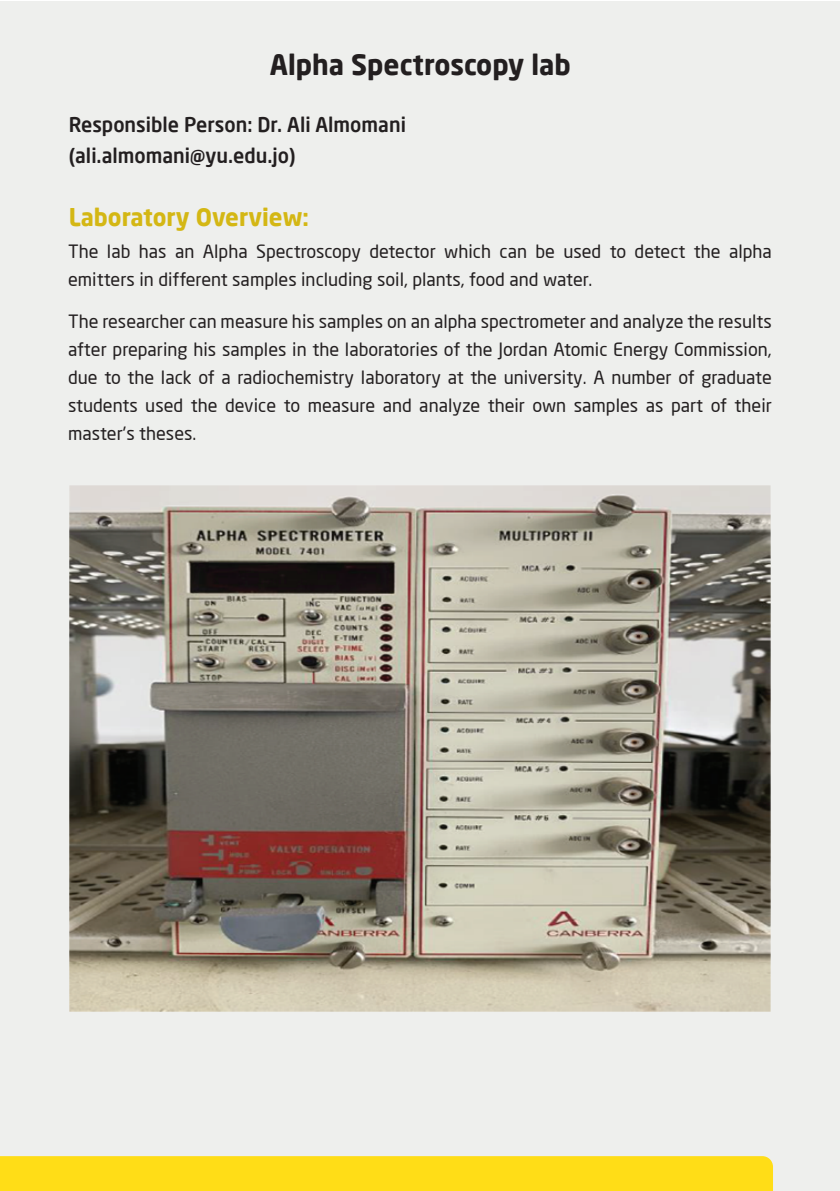
<style>
.page{position:relative;width:840px;height:1191px;background:#fff}
.page>*{position:absolute;margin:0;border:0;box-sizing:border-box;transform-origin:0 0}
.t1{font:700 28px "Neo Sans W23";color:#231f20}
.t2{font:700 24px "Neo Sans W23";color:#d4b714}
.t3{font:500 20.2px/30.6px "Neo Sans W23";color:#231f20}
.t4{font:18px/28px "Neo Sans W23";color:#231f20}
</style>
<div class="page">
<div style="left:0;top:2px;width:839px;height:1189px;background:#eeefed"></div>
<div style="left:0;top:1156px;width:772px;height:35px;background:#ffdd17"></div>
<img style="left:69px;top:485px;width:702px;height:527px">
<h1 class="t1" style="left:269px;top:43px;width:302px">Alpha Spectroscopy lab</h1>
<p class="t3" style="left:69px;top:109px;width:338px">Responsible Person: Dr. Ali Almomani (ali.almomani@yu.edu.jo)</p>
<h2 class="t2" style="left:69px;top:199px;width:241px">Laboratory Overview:</h2>
<p class="t4" style="left:68px;top:238px;width:705px">The lab has an Alpha Spectroscopy detector which can be used to detect the alpha emitters in different samples including soil, plants, food and water.</p>
<p class="t4" style="left:68px;top:308px;width:705px;text-align:justify">The researcher can measure his samples on an alpha spectrometer and analyze the results after preparing his samples in the laboratories of the Jordan Atomic Energy Commission, due to the lack of a radiochemistry laboratory at the university. A number of graduate students used the device to measure and analyze their own samples as part of their master's theses.</p>
</div>
